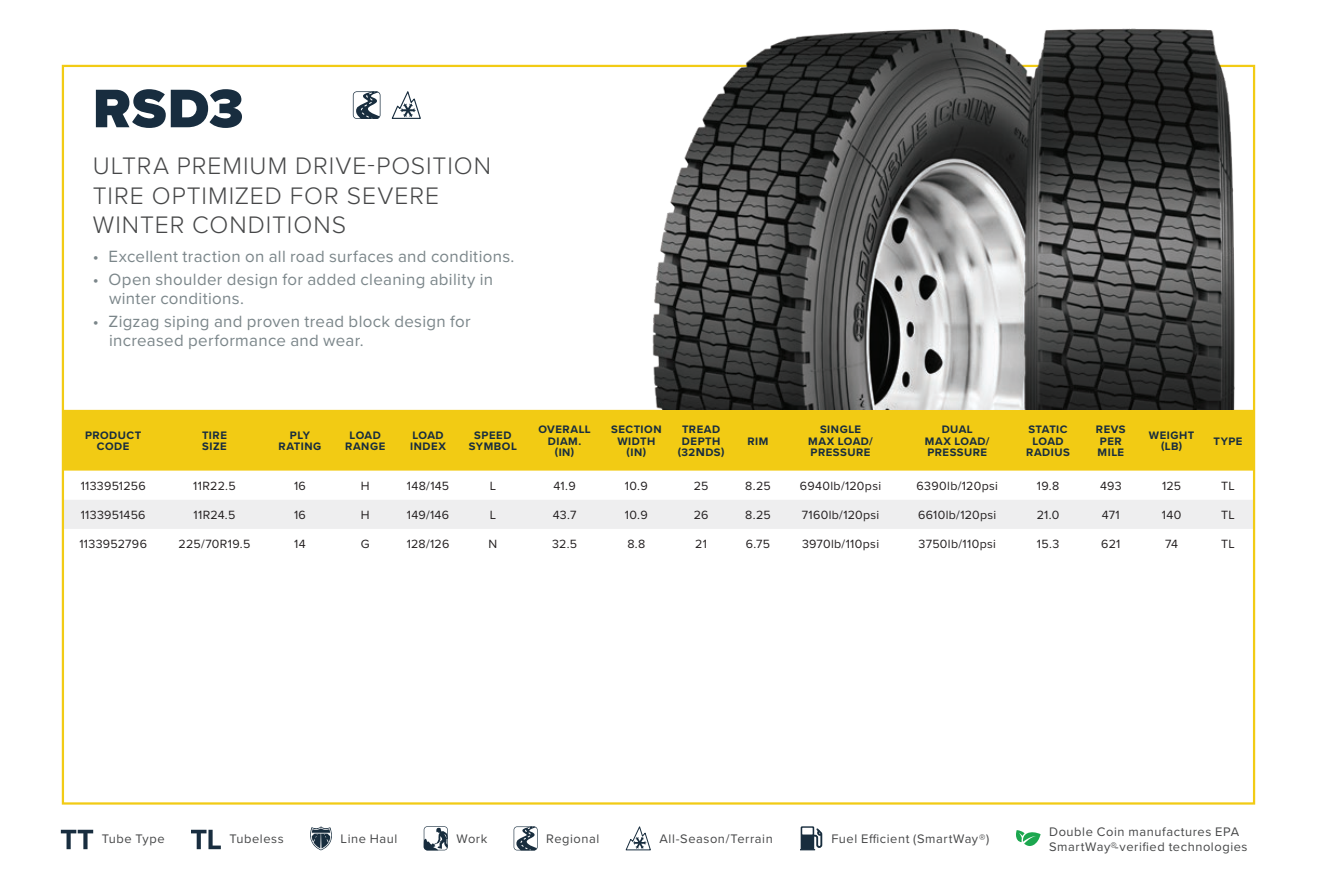
<style>
.page{position:relative;width:1317px;height:891px;background:#fff}
.page>*{position:absolute;margin:0;border:0;box-sizing:border-box;transform-origin:0 0}
.t1{font:900 56.25px "Proxima Nova";color:#182d3f}
.t2{font:300 24.75px/29.2px "Proxima Nova";letter-spacing:.04em;color:#464748}
.t3{font:16.88px/19.1px "Proxima Nova";letter-spacing:.02em;color:#7b868a}
.t4{font:12.83px/15.3px "Proxima Nova";letter-spacing:.045em;color:#464748}
.t5{font:12.38px "Proxima Nova";letter-spacing:.025em;color:#231f20}
.t6{font:700 11.25px/11.2px "Proxima Nova";letter-spacing:.045em;color:#182d3f;text-align:center}
.s1{font-family:"Avenir";font-weight:900}
</style>
<div class="page">
<div style="left:65px;top:410px;width:1186px;height:61px;background:#f2cb14"></div>
<div style="left:65px;top:500px;width:1186px;height:29px;background:#eeeeef"></div>
<svg style="left:392px;top:91px;width:29px;height:28px"></svg>
<svg style="left:353px;top:91px;width:27px;height:28px"></svg>
<img style="left:623px;top:28px;width:633px;height:382px">
<svg style="left:625px;top:826px;width:26px;height:24px"></svg>
<svg style="left:800px;top:826px;width:22px;height:24px"></svg>
<svg style="left:1016px;top:830px;width:24px;height:16px"></svg>
<svg style="left:423px;top:826px;width:25px;height:24px"></svg>
<svg style="left:310px;top:826px;width:22px;height:24px"></svg>
<svg style="left:513px;top:826px;width:24px;height:24px"></svg>
<svg style="left:191px;top:830px;width:30px;height:19px"></svg>
<svg style="left:61px;top:830px;width:32px;height:19px"></svg>
<h1 class="t1" style="left:93px;top:67px;width:152px">RSD3</h1>
<h2 class="t2" style="left:93px;top:150px;width:400px">ULTRA PREMIUM DRIVE-POSITION<br>TIRE OPTIMIZED FOR SEVERE<br>WINTER CONDITIONS</h2>
<h3 class="t3" style="left:93px;top:246px;width:423px">• Excellent traction on all road surfaces and conditions.</h3>
<h3 class="t3" style="left:109px;top:269px;width:385px;text-indent:-16px">• Open shoulder design for added cleaning ability in winter conditions.</h3>
<h3 class="t3" style="left:109px;top:311px;width:363px;text-indent:-16px">• Zigzag siping and proven tread block design for increased performance and wear.</h3>
<p class="t6" style="left:85px;top:429px;width:58px">PRODUCT<br>CODE</p>
<p class="t6" style="left:202px;top:429px;width:26px;text-align:left">TIRE<br>SIZE</p>
<p class="t6" style="left:278px;top:429px;width:44px">PLY<br>RATING</p>
<p class="t6" style="left:345px;top:429px;width:42px">LOAD<br>RANGE</p>
<p class="t6" style="left:410px;top:429px;width:37px;text-align:left">LOAD<br>INDEX</p>
<p class="t6" style="left:469px;top:429px;width:50px">SPEED<br>SYMBOL</p>
<p class="t6" style="left:538px;top:424px;width:54px">OVERALL<br>DIAM. (IN)</p>
<p class="t6" style="left:611px;top:424px;width:52px">SECTION<br>WIDTH (IN)</p>
<p class="t6" style="left:678px;top:424px;width:48px">TREAD<br>DEPTH (32<span class="s1">N</span>DS)</p>
<p class="t6" style="left:747px;top:435px;width:22px">RIM</p>
<p class="t6" style="left:808px;top:424px;width:66px">SINGLE<br>MAX LOAD/<br>PRESSURE</p>
<p class="t6" style="left:924px;top:424px;width:66px">DUAL<br>MAX LOAD/<br>PRESSURE</p>
<p class="t6" style="left:1026px;top:424px;width:45px">STATIC<br>LOAD<br>RADIUS</p>
<p class="t6" style="left:1095px;top:424px;width:31px;text-align:left">REVS<br>PER<br>MILE</p>
<p class="t6" style="left:1148px;top:429px;width:47px">WEIGHT (LB)</p>
<p class="t6" style="left:1213px;top:435px;width:31px">TYPE</p>
<p class="t5" style="left:81px;top:477px;width:66px">1133951256</p>
<p class="t5" style="left:193px;top:477px;width:44px">11R22.5</p>
<p class="t5" style="left:294px;top:477px;width:13px">16</p>
<p class="t5" style="left:361px;top:477px;width:10px">H</p>
<p class="t5" style="left:407px;top:477px;width:44px">148/145</p>
<p class="t5" style="left:489px;top:477px;width:8px">L</p>
<p class="t5" style="left:553px;top:477px;width:24px">41.9</p>
<p class="t5" style="left:625px;top:477px;width:24px">10.9</p>
<p class="t5" style="left:693px;top:477px;width:16px">25</p>
<p class="t5" style="left:745px;top:477px;width:27px">8.25</p>
<p class="t5" style="left:800px;top:477px;width:83px">6940lb/120psi</p>
<p class="t5" style="left:916px;top:477px;width:83px">6390lb/120psi</p>
<p class="t5" style="left:1036px;top:477px;width:24px">19.8</p>
<p class="t5" style="left:1099px;top:477px;width:23px">493</p>
<p class="t5" style="left:1161px;top:477px;width:21px">125</p>
<p class="t5" style="left:1220px;top:477px;width:15px">TL</p>
<p class="t5" style="left:81px;top:506px;width:66px">1133951456</p>
<p class="t5" style="left:193px;top:506px;width:43px">11R24.5</p>
<p class="t5" style="left:294px;top:506px;width:13px">16</p>
<p class="t5" style="left:361px;top:506px;width:10px">H</p>
<p class="t5" style="left:407px;top:506px;width:44px">149/146</p>
<p class="t5" style="left:489px;top:506px;width:8px">L</p>
<p class="t5" style="left:552px;top:506px;width:25px">43.7</p>
<p class="t5" style="left:625px;top:506px;width:24px">10.9</p>
<p class="t5" style="left:693px;top:506px;width:16px">26</p>
<p class="t5" style="left:745px;top:506px;width:27px">8.25</p>
<p class="t5" style="left:801px;top:506px;width:79px">7160lb/120psi</p>
<p class="t5" style="left:918px;top:506px;width:80px">6610lb/120psi</p>
<p class="t5" style="left:1036px;top:506px;width:24px">21.0</p>
<p class="t5" style="left:1101px;top:506px;width:19px">471</p>
<p class="t5" style="left:1161px;top:506px;width:21px">140</p>
<p class="t5" style="left:1220px;top:506px;width:15px">TL</p>
<p class="t5" style="left:79px;top:535px;width:69px">1133952796</p>
<p class="t5" style="left:179px;top:535px;width:73px">225/70R19.5</p>
<p class="t5" style="left:294px;top:535px;width:13px">14</p>
<p class="t5" style="left:361px;top:535px;width:10px">G</p>
<p class="t5" style="left:407px;top:535px;width:44px">128/126</p>
<p class="t5" style="left:488px;top:535px;width:10px">N</p>
<p class="t5" style="left:552px;top:535px;width:27px">32.5</p>
<p class="t5" style="left:627px;top:535px;width:19px">8.8</p>
<p class="t5" style="left:695px;top:535px;width:13px">21</p>
<p class="t5" style="left:745px;top:535px;width:26px">6.75</p>
<p class="t5" style="left:802px;top:535px;width:79px">3970lb/110psi</p>
<p class="t5" style="left:918px;top:535px;width:79px">3750lb/110psi</p>
<p class="t5" style="left:1036px;top:535px;width:24px">15.3</p>
<p class="t5" style="left:1101px;top:535px;width:21px">621</p>
<p class="t5" style="left:1165px;top:535px;width:14px">74</p>
<p class="t5" style="left:1220px;top:535px;width:15px">TL</p>
<p class="t4" style="left:102px;top:831px;width:64px">Tube Type</p>
<p class="t4" style="left:229px;top:831px;width:56px">Tubeless</p>
<p class="t4" style="left:340px;top:831px;width:58px">Line Haul</p>
<p class="t4" style="left:456px;top:831px;width:33px">Work</p>
<p class="t4" style="left:546px;top:831px;width:55px">Regional</p>
<p class="t4" style="left:659px;top:831px;width:115px">All-Season/Terrain</p>
<p class="t4" style="left:831px;top:831px;width:159px">Fuel Efficient (SmartWay®)</p>
<p class="t4" style="left:1049px;top:823px;width:200px">Double Coin manufactures EPA<br>SmartWay®-verified technologies</p>
</div>
